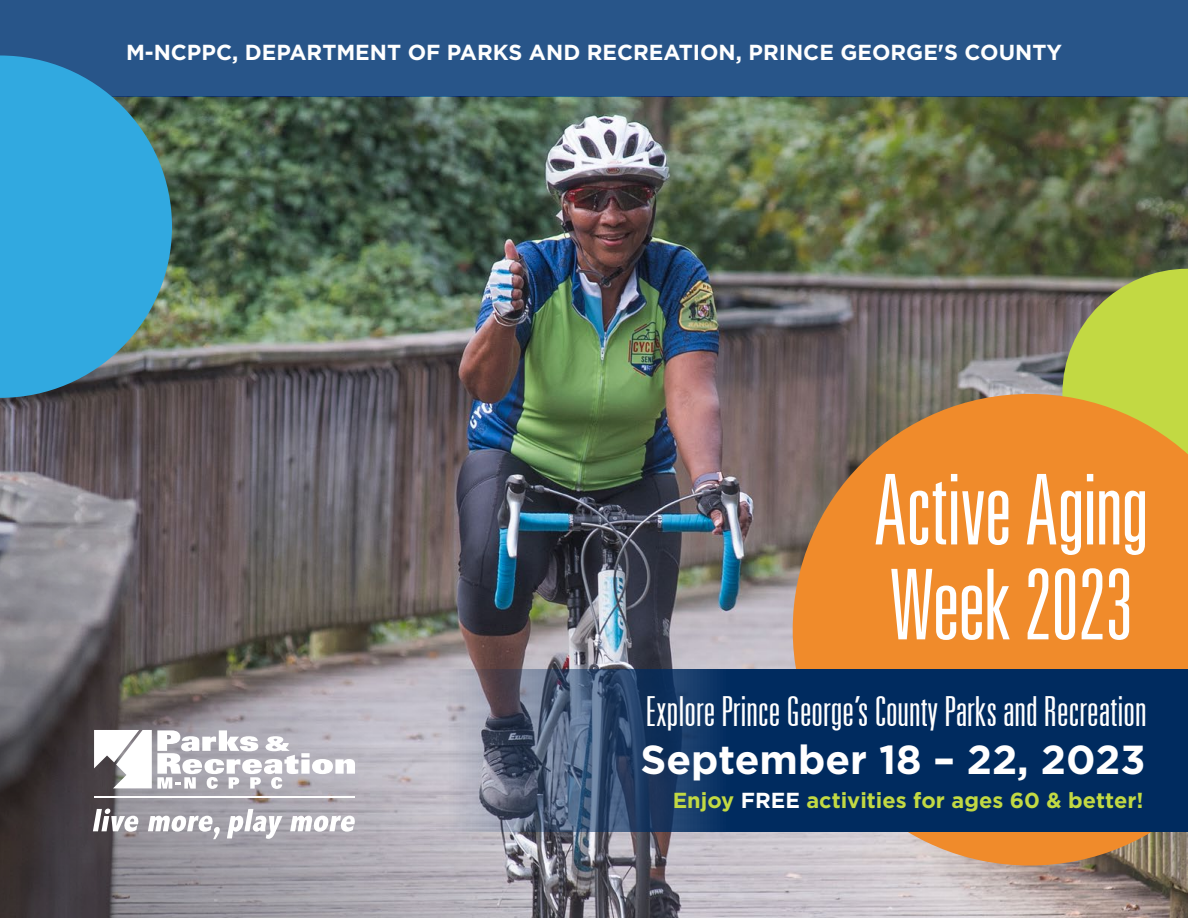
<style>
.page{position:relative;width:1188px;height:918px;background:#fff}
.page>*{position:absolute;margin:0;border:0;box-sizing:border-box;transform-origin:0 0}
.t1{font:300 ultra-condensed 97.65px/94.9px "Univers LT";letter-spacing:-.01em;color:#fff}
.t2{font:300 ultra-condensed 41.55px "Univers LT";color:#fff}
.t3{font:700 40.5px "Gotham";color:#fff}
.t4{font:700 21.75px "Gotham";color:#fff}
.t5{font:700 21.75px "Gotham";color:#c2d943}
.s1{color:#fff}
</style>
<div class="page">
<img style="left:172px;top:97px;width:1016px;height:124px">
<div style="left:0;top:0;width:1188px;height:97px;background:#285589"></div>
<img style="left:0;top:221px;width:1188px;height:697px">
<svg style="left:1062px;top:269px;width:126px;height:125px;background:#adbe49"></svg>
<svg style="left:793px;top:394px;width:395px;height:472px;background:#de8b39"></svg>
<svg style="left:0;top:55px;width:172px;height:343px;background:#3698c5"></svg>
<svg style="left:446px;top:669px;width:742px;height:163px;background:#1b3d69"></svg>
<svg style="left:94px;top:730px;width:261px;height:59px"></svg>
<hr style="left:94px;top:796px;width:261px;height:2px;background:#fff">
<svg style="left:93px;top:809px;width:46px;height:23px"></svg>
<svg style="left:148px;top:816px;width:72px;height:23px"></svg>
<svg style="left:227px;top:809px;width:55px;height:30px"></svg>
<svg style="left:290px;top:816px;width:65px;height:16px"></svg>
<p class="t4" style="left:126px;top:38px;width:937px">M-NCPPC, DEPARTMENT OF PARKS AND RECREATION, PRINCE GEORGE'S COUNTY</p>
<h1 class="t1" style="left:874px;top:460px;width:276px">Active Aging<br>Week 2023</h1>
<h2 class="t2" style="left:645px;top:689px;width:503px">Explore Prince George’s County Parks and Recreation</h2>
<h3 class="t3" style="left:640px;top:733px;width:507px">September 18 – 22, 2023</h3>
<p class="t5" style="left:673px;top:786px;width:472px">Enjoy <span class="s1">FREE</span> activities for ages 60 &amp; better!</p>
</div>
